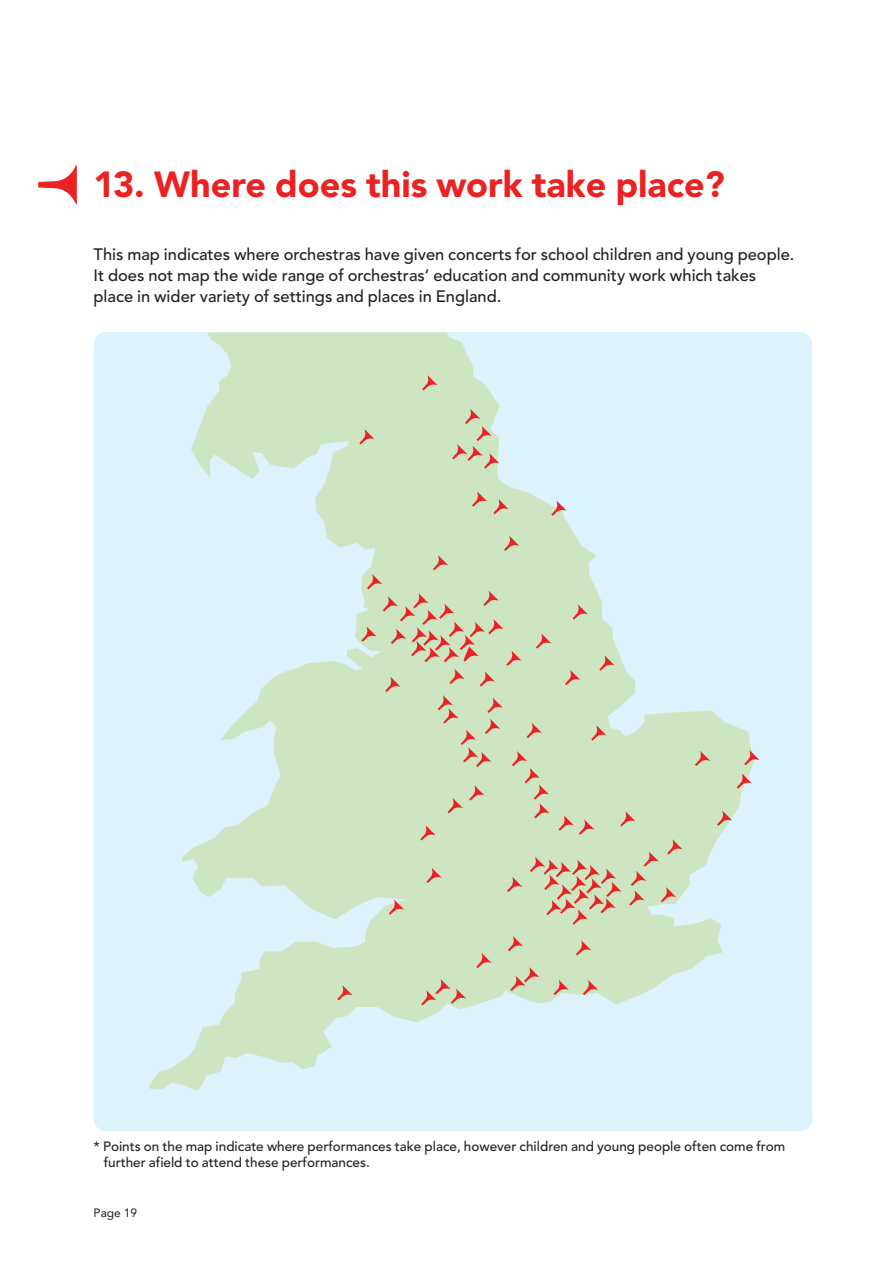
<style>
.page{position:relative;width:893px;height:1263px;background:#fff}
.page>*{position:absolute;margin:0;border:0;box-sizing:border-box;transform-origin:0 0}
.t1{font:900 36px "Avenir LT";color:#ea2222}
.t2{font:500 16.5px/21px "Avenir LT";color:#231f20}
.t3{font:500 13.5px/16.5px "Avenir LT";color:#231f20}
.t4{font:12px "Avenir LT";color:#231f20}
</style>
<div class="page">
<div style="left:94px;top:332px;width:718px;height:799px;background:#dcf2fc;border-radius:13px"></div>
<svg style="left:149px;top:332px;width:604px;height:758px"></svg>
<svg style="left:559px;top:815px;width:35px;height:20px"></svg>
<svg style="left:599px;top:655px;width:15px;height:16px"></svg>
<svg style="left:565px;top:670px;width:15px;height:15px"></svg>
<svg style="left:420px;top:825px;width:16px;height:15px"></svg>
<svg style="left:620px;top:811px;width:15px;height:16px"></svg>
<svg style="left:695px;top:751px;width:15px;height:15px"></svg>
<svg style="left:591px;top:725px;width:15px;height:16px"></svg>
<svg style="left:359px;top:429px;width:15px;height:15px"></svg>
<svg style="left:422px;top:375px;width:15px;height:15px"></svg>
<svg style="left:472px;top:492px;width:15px;height:15px"></svg>
<svg style="left:551px;top:501px;width:15px;height:15px"></svg>
<svg style="left:573px;top:604px;width:15px;height:16px"></svg>
<svg style="left:493px;top:499px;width:15px;height:15px"></svg>
<svg style="left:452px;top:409px;width:47px;height:60px;background:#d0d0b3"></svg>
<svg style="left:744px;top:750px;width:15px;height:15px"></svg>
<svg style="left:507px;top:877px;width:15px;height:15px"></svg>
<svg style="left:583px;top:980px;width:15px;height:15px"></svg>
<svg style="left:576px;top:940px;width:15px;height:15px"></svg>
<svg style="left:530px;top:857px;width:91px;height:68px;background:#d1c4a6"></svg>
<svg style="left:629px;top:839px;width:53px;height:67px;background:#cfd4b4"></svg>
<svg style="left:737px;top:773px;width:15px;height:16px"></svg>
<svg style="left:717px;top:811px;width:15px;height:15px"></svg>
<svg style="left:508px;top:936px;width:15px;height:15px"></svg>
<svg style="left:476px;top:953px;width:15px;height:15px"></svg>
<svg style="left:510px;top:967px;width:29px;height:24px"></svg>
<svg style="left:389px;top:899px;width:15px;height:16px"></svg>
<svg style="left:426px;top:868px;width:16px;height:15px"></svg>
<svg style="left:337px;top:985px;width:15px;height:15px"></svg>
<svg style="left:361px;top:536px;width:190px;height:282px;background:#cedcba"></svg>
<svg style="left:421px;top:979px;width:45px;height:26px"></svg>
<svg style="left:553px;top:980px;width:16px;height:15px"></svg>
<svg style="left:38px;top:165px;width:39px;height:40px"></svg>
<h1 class="t1" style="left:94px;top:170px;width:633px">13. Where does this work take place?</h1>
<p class="t2" style="left:94px;top:245px;width:702px">This map indicates where orchestras have given concerts for school children and young people.<br>It does not map the wide range of orchestras’ education and community work which takes place in wider variety of settings and places in England.</p>
<p class="t3" style="left:104px;top:1139px;width:683px;text-indent:-10px">* Points on the map indicate where performances take place, however children and young people often come from further afield to attend these performances.</p>
<p class="t4" style="left:94px;top:1208px;width:45px">Page 19</p>
</div>
